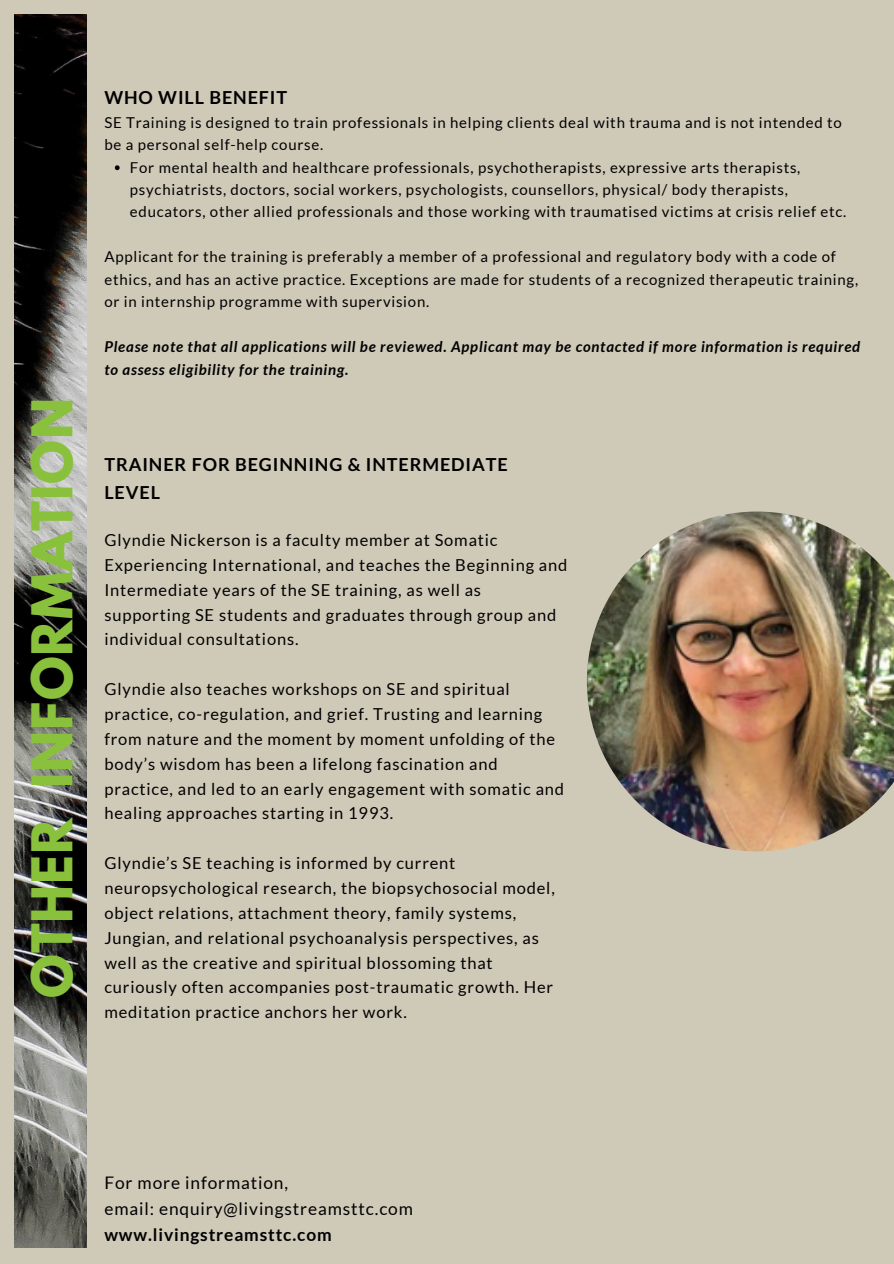
<style>
.page{position:relative;width:894px;height:1264px;background:#fff}
.page>*{position:absolute;margin:0;border:0;box-sizing:border-box;transform-origin:0 0}
.t1{font:700 49.8px "League Spartan";letter-spacing:.02em;color:#89c13d}
.t2{font:700 18px/27.3px "Lato";letter-spacing:.05em;color:#010101}
.t3{font:17.4px/26px "Lato";letter-spacing:.05em;color:#010101}
.t4{font:16.5px/24.9px "Lato";letter-spacing:.05em;color:#010101}
.t5{font:15px/22.5px "Lato";letter-spacing:.05em;color:#010101}
.t6{font:italic 700 15px/22.5px "Lato";letter-spacing:.05em;color:#010101}
.s1{font-weight:700}
</style>
<div class="page">
<div style="left:0;top:0;width:893px;height:1263px;background:#cfc9b8"></div>
<img style="left:14px;top:14px;width:72px;height:1233px">
<svg style="left:115px;top:165px;width:5px;height:5px"></svg>
<img style="left:586px;top:511px;width:307px;height:340px">
<h4 class="t1" style="left:28px;top:998px;width:601px;rotate:-90deg">OTHER INFORMATION</h4>
<h1 class="t2" style="left:104px;top:83px;width:184px">WHO WILL BENEFIT</h1>
<p class="t5" style="left:104px;top:111px;width:738px">SE Training is designed to train professionals in helping clients deal with trauma and is not intended to be a personal self-help course.</p>
<p class="t5" style="left:130px;top:155px;width:717px">For mental health and healthcare professionals, psychotherapists, expressive arts therapists, psychiatrists, doctors, social workers, psychologists, counsellors, physical/ body therapists, educators, other allied professionals and those working with traumatised victims at crisis relief etc.</p>
<p class="t5" style="left:104px;top:245px;width:755px">Applicant for the training is preferably a member of a professional and regulatory body with a code of ethics, and has an active practice. Exceptions are made for students of a recognized therapeutic training, or in internship programme with supervision.</p>
<p class="t6" style="left:104px;top:335px;width:757px">Please note that all applications will be reviewed. Applicant may be contacted if more information is required to assess eligibility for the training.</p>
<h3 class="t2" style="left:104px;top:451px;width:405px">TRAINER FOR BEGINNING &amp; INTERMEDIATE<br>LEVEL</h3>
<h3 class="t4" style="left:104px;top:527px;width:464px">Glyndie Nickerson is a faculty member at Somatic Experiencing International, and teaches the Beginning and Intermediate years of the SE training, as well as supporting SE students and graduates through group and individual consultations.</h3>
<p class="t4" style="left:104px;top:676px;width:461px">Glyndie also teaches workshops on SE and spiritual practice, co-regulation, and grief. Trusting and learning from nature and the moment by moment unfolding of the body’s wisdom has been a lifelong fascination and practice, and led to an early engagement with somatic and healing approaches starting in 1993.</p>
<h3 class="t4" style="left:104px;top:850px;width:452px">Glyndie’s SE teaching is informed by current neuropsychological research, the biopsychosocial model, object relations, attachment theory, family systems, Jungian, and relational psychoanalysis perspectives, as well as the creative and spiritual blossoming that curiously often accompanies post-traumatic growth. Her meditation practice anchors her work.</h3>
<h2 class="t3" style="left:104px;top:1169px;width:310px">For more information,<br>email: enquiry@livingstreamsttc.com <span class="s1">www.livingstreamsttc.com</span></h2>
</div>
